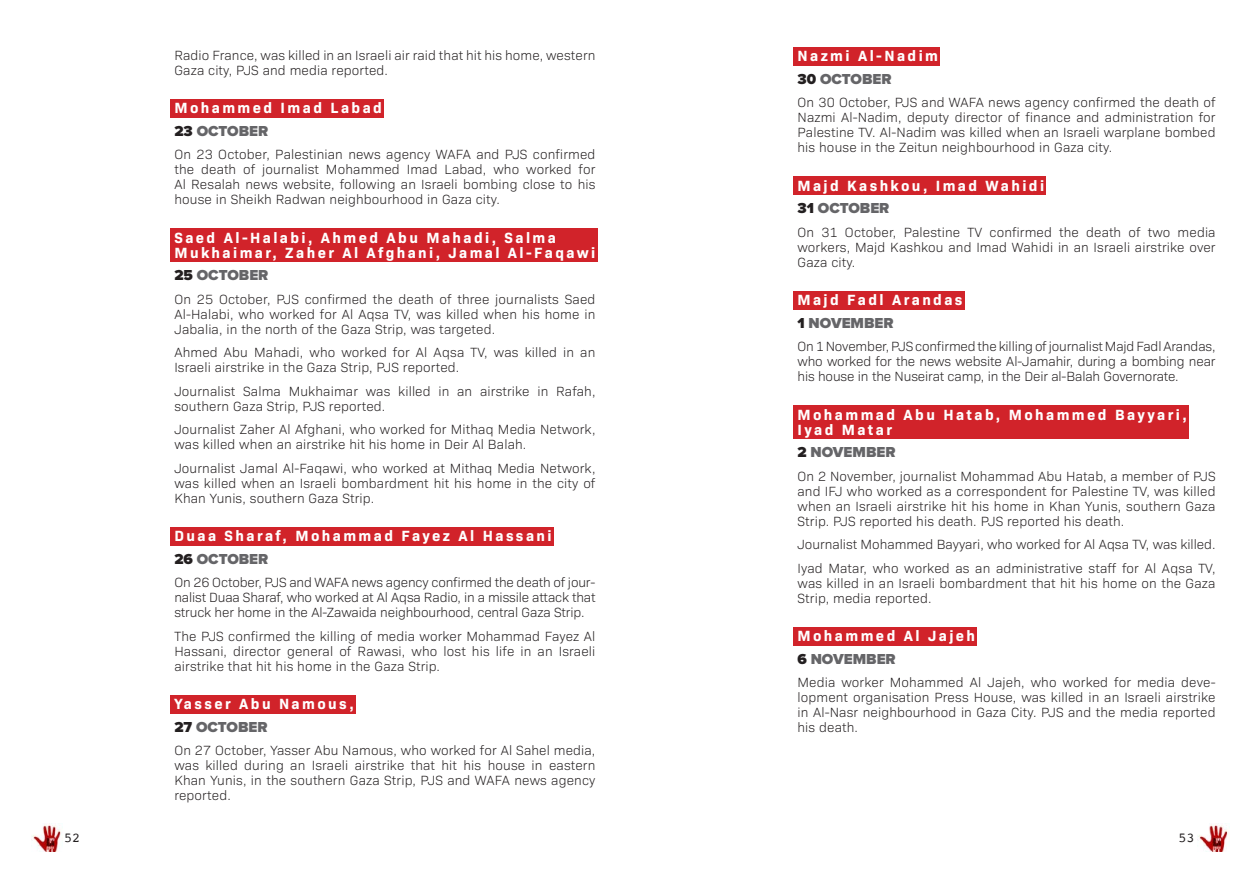
<style>
.page{position:relative;width:1259px;height:893px;background:#fff}
.page>*{position:absolute;margin:0;border:0;box-sizing:border-box;transform-origin:0 0}
.NAME_KILL_LIST{font:700 15px/15px "Bio Sans";letter-spacing:.16em;color:#fff}
.DATE_KILLED_LIST{font:900 15px "Proxima Nova";color:#656568}
.txt_KILLED_LIST{font:300 13.5px/15px "Bio Sans";letter-spacing:.01em;color:#231f20;text-align:justify}
.t1{font:13.5px "Courier";color:#231f20}
.s1{color:#231f20}
</style>
<div class="page">
<img style="left:31px;top:823px;width:30px;height:29px">
<img style="left:1197px;top:823px;width:31px;height:29px">
<div style="left:170px;top:99px;width:214px;height:18px;background:#d1232a"></div>
<div style="left:170px;top:228px;width:427px;height:34px;background:#d1232a"></div>
<div style="left:170px;top:527px;width:383px;height:18px;background:#d1232a"></div>
<div style="left:170px;top:695px;width:185px;height:18px;background:#d1232a"></div>
<div style="left:793px;top:47px;width:147px;height:18px;background:#d1232a"></div>
<div style="left:793px;top:176px;width:253px;height:19px;background:#d1232a"></div>
<div style="left:793px;top:291px;width:171px;height:18px;background:#d1232a"></div>
<div style="left:793px;top:405px;width:395px;height:34px;background:#d1232a"></div>
<div style="left:793px;top:627px;width:184px;height:18px;background:#d1232a"></div>
<p class="txt_KILLED_LIST" style="left:174px;top:47px;width:422px">Radio France, was killed in an Israeli air raid that hit his home, western<br>Gaza city, PJS and media reported.</p>
<p class="NAME_KILL_LIST" style="left:174px;top:99px;width:209px">Mohammed Imad Labad</p>
<p class="DATE_KILLED_LIST" style="left:174px;top:120px;width:95px"><span class="s1">23</span> OCTOBER</p>
<p class="txt_KILLED_LIST" style="left:174px;top:146px;width:422px">On 23 October, Palestinian news agency WAFA and PJS confirmed the death of journalist Mohammed Imad Labad, who worked for Al Resalah news website, following an Israeli bombing close to his house in Sheikh Radwan neighbourhood in Gaza city.</p>
<p class="NAME_KILL_LIST" style="left:174px;top:229px;width:422px">Saed Al-Halabi, Ahmed Abu Mahadi, Salma<br>Mukhaimar, Zaher Al Afghani, Jamal Al-Faqawi</p>
<p class="DATE_KILLED_LIST" style="left:174px;top:264px;width:96px"><span class="s1">25</span> OCTOBER</p>
<p class="txt_KILLED_LIST" style="left:174px;top:291px;width:422px">On 25 October, PJS confirmed the death of three journalists Saed Al-Halabi, who worked for Al Aqsa TV, was killed when his home in Jabalia, in the north of the Gaza Strip, was targeted.</p>
<p class="txt_KILLED_LIST" style="left:174px;top:344px;width:422px">Ahmed Abu Mahadi, who worked for Al Aqsa TV, was killed in an<br>Israeli airstrike in the Gaza Strip, PJS reported.</p>
<p class="txt_KILLED_LIST" style="left:174px;top:383px;width:422px">Journalist Salma Mukhaimar was killed in an airstrike in Rafah, southern Gaza Strip, PJS reported.</p>
<p class="txt_KILLED_LIST" style="left:174px;top:421px;width:422px">Journalist Zaher Al Afghani, who worked for Mithaq Media Network, was killed when an airstrike hit his home in Deir Al Balah.</p>
<p class="txt_KILLED_LIST" style="left:174px;top:460px;width:422px">Journalist Jamal Al-Faqawi, who worked at Mithaq Media Network, was killed when an Israeli bombardment hit his home in the city of Khan Yunis, southern Gaza Strip.</p>
<p class="NAME_KILL_LIST" style="left:174px;top:527px;width:379px">Duaa Sharaf, Mohammad Fayez Al Hassani</p>
<p class="DATE_KILLED_LIST" style="left:174px;top:548px;width:96px"><span class="s1">26</span> OCTOBER</p>
<p class="txt_KILLED_LIST" style="left:174px;top:574px;width:423px">On 26 October, PJS and WAFA news agency confirmed the death of jour&shy;nalist Duaa Sharaf, who worked at Al Aqsa Radio, in a missile attack that struck her home in the Al-Zawaida neighbourhood, central Gaza Strip.</p>
<p class="txt_KILLED_LIST" style="left:174px;top:628px;width:422px">The PJS confirmed the killing of media worker Mohammad Fayez Al Hassani, director general of Rawasi, who lost his life in an Israeli airstrike that hit his home in the Gaza Strip.</p>
<p class="NAME_KILL_LIST" style="left:174px;top:695px;width:181px">Yasser Abu Namous,</p>
<p class="DATE_KILLED_LIST" style="left:174px;top:716px;width:95px"><span class="s1">27</span> OCTOBER</p>
<p class="txt_KILLED_LIST" style="left:174px;top:742px;width:422px">On 27 October, Yasser Abu Namous, who worked for Al Sahel media, was killed during an Israeli airstrike that hit his house in eastern Khan Yunis, in the southern Gaza Strip, PJS and WAFA news agency reported.</p>
<p class="NAME_KILL_LIST" style="left:797px;top:47px;width:142px">Nazmi Al-Nadim</p>
<p class="DATE_KILLED_LIST" style="left:797px;top:68px;width:96px"><span class="s1">30</span> OCTOBER</p>
<p class="txt_KILLED_LIST" style="left:797px;top:94px;width:420px">On 30 October, PJS and WAFA news agency confirmed the death of Nazmi Al-Nadim, deputy director of finance and administration for Palestine TV. Al-Nadim was killed when an Israeli warplane bombed his house in the Zeitun neighbourhood in Gaza city.</p>
<p class="NAME_KILL_LIST" style="left:797px;top:177px;width:248px">Majd Kashkou, Imad Wahidi</p>
<p class="DATE_KILLED_LIST" style="left:797px;top:197px;width:93px"><span class="s1">31</span> OCTOBER</p>
<p class="txt_KILLED_LIST" style="left:797px;top:224px;width:419px">On 31 October, Palestine TV confirmed the death of two media workers, Majd Kashkou and Imad Wahidi in an Israeli airstrike over Gaza city.</p>
<p class="NAME_KILL_LIST" style="left:797px;top:291px;width:166px">Majd Fadl Arandas</p>
<p class="DATE_KILLED_LIST" style="left:797px;top:312px;width:98px"><span class="s1">1</span> NOVEMBER</p>
<p class="txt_KILLED_LIST" style="left:797px;top:338px;width:420px">On 1 November, PJS confirmed the killing of journalist Majd Fadl Arandas, who worked for the news website Al-Jamahir, during a bombing near his house in the Nuseirat camp, in the Deir al-Balah Governorate.</p>
<p class="NAME_KILL_LIST" style="left:797px;top:406px;width:391px">Mohammad Abu Hatab, Mohammed Bayyari,<br>Iyad Matar</p>
<p class="DATE_KILLED_LIST" style="left:797px;top:441px;width:100px"><span class="s1">2</span> NOVEMBER</p>
<p class="txt_KILLED_LIST" style="left:797px;top:468px;width:419px">On 2 November, journalist Mohammad Abu Hatab, a member of PJS and IFJ who worked as a correspondent for Palestine TV, was killed when an Israeli airstrike hit his home in Khan Yunis, southern Gaza Strip. PJS reported his death. PJS reported his death.</p>
<p class="txt_KILLED_LIST" style="left:797px;top:536px;width:419px">Journalist Mohammed Bayyari, who worked for Al Aqsa TV, was killed.</p>
<p class="txt_KILLED_LIST" style="left:797px;top:560px;width:420px">Iyad Matar, who worked as an administrative staff for Al Aqsa TV, was killed in an Israeli bombardment that hit his home on the Gaza Strip, media reported.</p>
<p class="NAME_KILL_LIST" style="left:797px;top:627px;width:179px">Mohammed Al Jajeh</p>
<p class="DATE_KILLED_LIST" style="left:797px;top:648px;width:100px"><span class="s1">6</span> NOVEMBER</p>
<p class="txt_KILLED_LIST" style="left:797px;top:674px;width:419px">Media worker Mohammed Al Jajeh, who worked for media deve&shy;lopment organisation Press House, was killed in an Israeli airstrike in Al-Nasr neighbourhood in Gaza City. PJS and the media reported his death.</p>
<p class="t1" style="left:64px;top:827px;width:18px">52</p>
<p class="t1" style="left:1178px;top:827px;width:18px">53</p>
</div>
